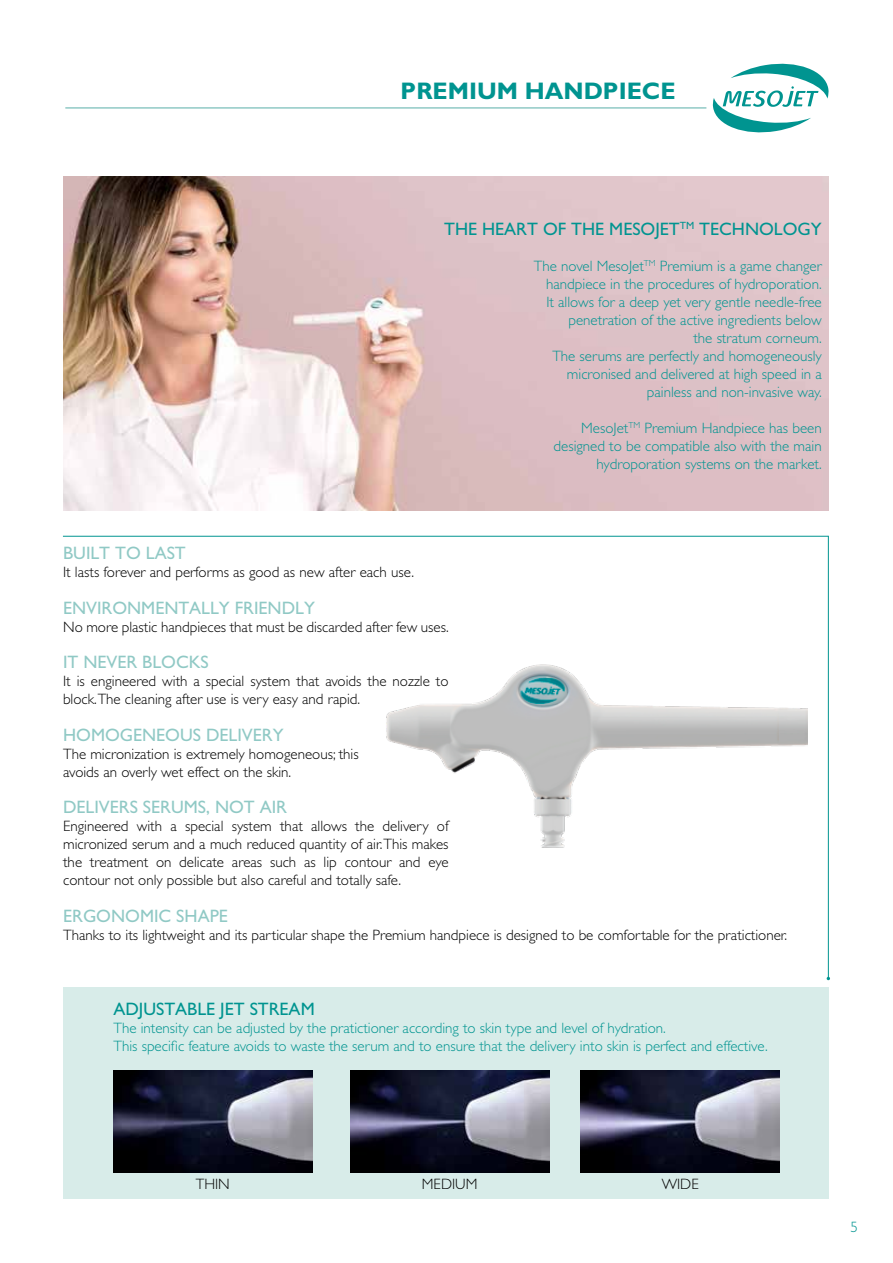
<style>
.page{position:relative;width:893px;height:1263px;background:#fff}
.page>*{position:absolute;margin:0;border:0;box-sizing:border-box;transform-origin:0 0}
.t1{font:700 24px "M Gill Sans";color:#009490}
.t2{font:18px "M Gill Sans";color:#90c9c5}
.t3{font:18px "M Gill Sans";color:#009490}
.t4{font:300 15px/18px "Gill Sans";color:#000}
.t5{font:300 15px/18px "Gill Sans";color:#009490;text-align:right}
</style>
<div class="page">
<div style="left:64px;top:988px;width:765px;height:211px;background:#d8ece9"></div>
<img style="left:63px;top:176px;width:765px;height:334px">
<img style="left:113px;top:1070px;width:199px;height:102px">
<img style="left:350px;top:1070px;width:199px;height:102px">
<img style="left:581px;top:1070px;width:198px;height:102px">
<svg style="left:713px;top:63px;width:116px;height:70px"></svg>
<hr style="left:65px;top:107px;width:641px;height:2px;background:#90c9c5">
<hr style="left:63px;top:536px;width:765px;height:1px;background:#009490">
<hr style="left:828px;top:536px;width:1px;height:442px;background:#009490">
<img style="left:386px;top:664px;width:421px;height:184px">
<h1 class="t1" style="left:401px;top:78px;width:277px">PREMIUM HANDPIECE</h1>
<p class="t3" style="left:444px;top:219px;width:379px">THE HEART OF THE MESOJET<sup>TM</sup> TECHNOLOGY</p>
<p class="t5" style="left:534px;top:257px;width:289px">The novel MesoJet<sup>TM</sup> Premium is a game changer handpiece in the procedures of hydroporation.<br>It allows for a deep yet very gentle needle-free penetration of the active ingredients below<br>the stratum corneum.<br>The serums are perfectly and homogeneously micronised and delivered at high speed in a painless and non-invasive way.</p>
<p class="t5" style="left:553px;top:419px;width:270px">MesoJet<sup>TM</sup> Premium Handpiece has been designed to be compatible also with the main hydroporation systems on the market.</p>
<p class="t2" style="left:63px;top:543px;width:124px">BUILT TO LAST</p>
<p class="t4" style="left:63px;top:563px;width:352px">It lasts forever and performs as good as new after each use.</p>
<p class="t2" style="left:63px;top:598px;width:253px">ENVIRONMENTALLY FRIENDLY</p>
<p class="t4" style="left:63px;top:618px;width:387px">No more plastic handpieces that must be discarded after few uses.</p>
<p class="t2" style="left:63px;top:652px;width:147px">IT NEVER BLOCKS</p>
<p class="t4" style="left:63px;top:672px;width:387px">It is engineered with a special system that avoids the nozzle to block.The cleaning after use is very easy and rapid.</p>
<p class="t2" style="left:63px;top:725px;width:222px">HOMOGENEOUS DELIVERY</p>
<p class="t4" style="left:63px;top:745px;width:297px">The micronization is extremely homogeneous; this avoids an overly wet effect on the skin.</p>
<p class="t2" style="left:63px;top:797px;width:226px">DELIVERS SERUMS, NOT AIR</p>
<p class="t4" style="left:63px;top:817px;width:387px;text-align:justify">Engineered with a special system that allows the delivery of micronized serum and a much reduced quantity of air. This makes the treatment on delicate areas such as lip contour and eye contour not only possible but also careful and totally safe.</p>
<p class="t2" style="left:63px;top:906px;width:166px">ERGONOMIC SHAPE</p>
<p class="t4" style="left:63px;top:926px;width:726px">Thanks to its lightweight and its particular shape the Premium handpiece is designed to be comfortable for the pratictioner.</p>
<p class="t3" style="left:113px;top:999px;width:203px">ADJUSTABLE JET STREAM</p>
<p class="t5" style="left:113px;top:1019px;width:656px;text-align:left">The intensity can be adjusted by the pratictioner according to skin type and level of hydration.<br>This specific feature avoids to waste the serum and to ensure that the delivery into skin is perfect and effective.</p>
<p class="t4" style="left:196px;top:1175px;width:36px">THIN</p>
<p class="t4" style="left:422px;top:1175px;width:57px">MEDIUM</p>
<p class="t4" style="left:662px;top:1175px;width:39px">WIDE</p>
<p class="t5" style="left:850px;top:1218px;width:9px">5</p>
</div>
